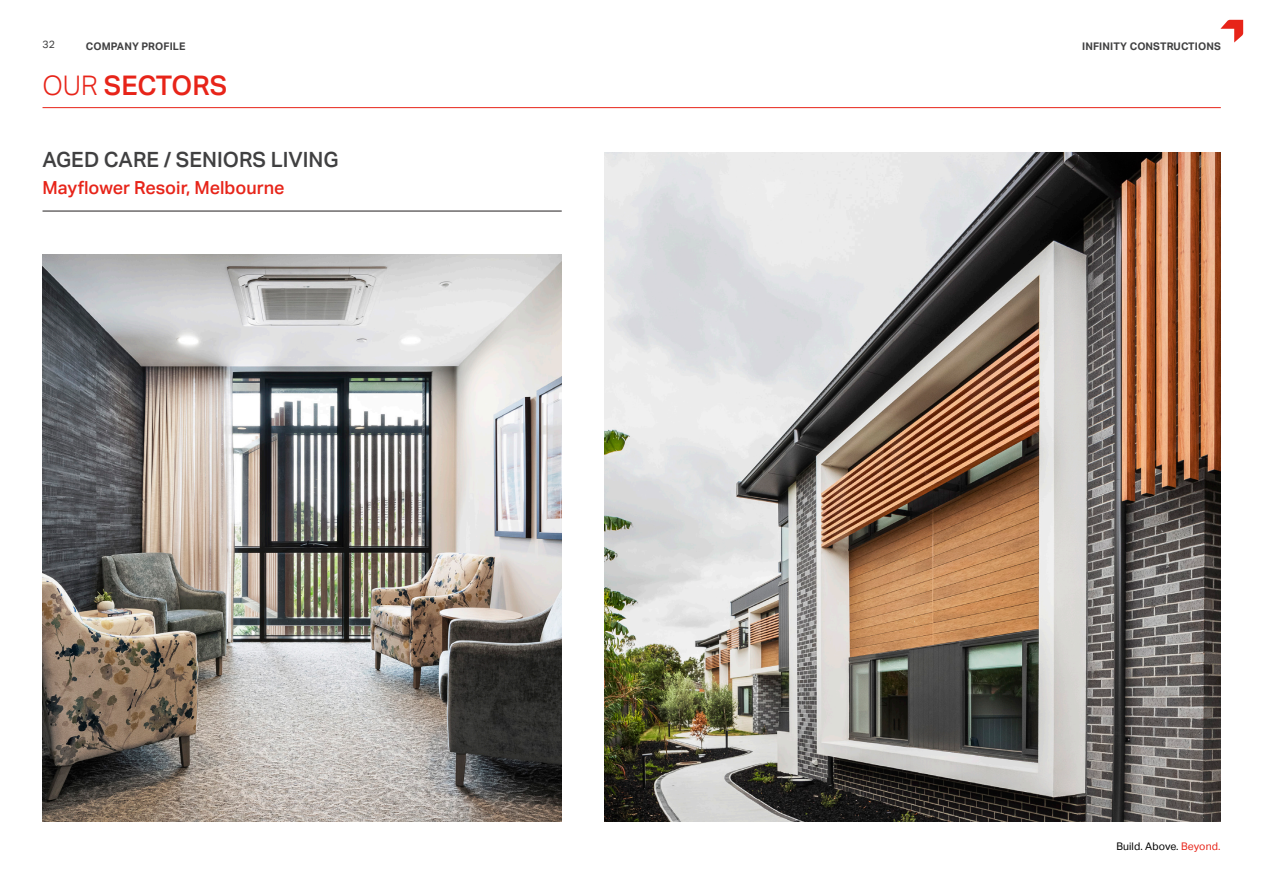
<style>
.page{position:relative;width:1263px;height:893px;background:#fff}
.page>*{position:absolute;margin:0;border:0;box-sizing:border-box;transform-origin:0 0}
.Title_Red{font:500 27px "Aktiv Grotesk";color:#e72419}
.Main_Bullet_points{font:500 21px "Aktiv Grotesk";color:#404041}
.Subtitle_Red{font:500 18px "Aktiv Grotesk";color:#e72419}
.t1{font:700 10.5px "Aktiv Grotesk";letter-spacing:.01em;color:#404041}
.t2{font:10.5px "Aktiv Grotesk";letter-spacing:.01em;color:#000}
.t3{font:10.5px "Aktiv Grotesk";color:#404041}
.s1{font-weight:300}
.s2{color:#e72419}
</style>
<div class="page">
<svg style="left:1220px;top:20px;width:23px;height:23px"></svg>
<hr style="left:43px;top:107px;width:1178px;height:1px;background:#e72419">
<hr style="left:43px;top:211px;width:519px;height:1px;background:#231f20">
<img style="left:43px;top:255px;width:519px;height:566px">
<img style="left:604px;top:153px;width:616px;height:668px">
<p class="t3" style="left:43px;top:39px;width:14px">32</p>
<p class="t1" style="left:86px;top:40px;width:101px">COMPANY PROFILE</p>
<p class="Title_Red" style="left:43px;top:69px;width:186px"><span class="s1">OUR</span> SECTORS</p>
<p class="Main_Bullet_points" style="left:43px;top:148px;width:298px">AGED CARE / SENIORS LIVING</p>
<p class="Subtitle_Red" style="left:43px;top:177px;width:244px">Mayflower Resoir, Melbourne</p>
<p class="t1" style="left:1082px;top:40px;width:140px">INFINITY CONSTRUCTIONS</p>
<p class="t2" style="left:1116px;top:840px;width:106px">Build. Above. <span class="s2">Beyond.</span></p>
</div>
